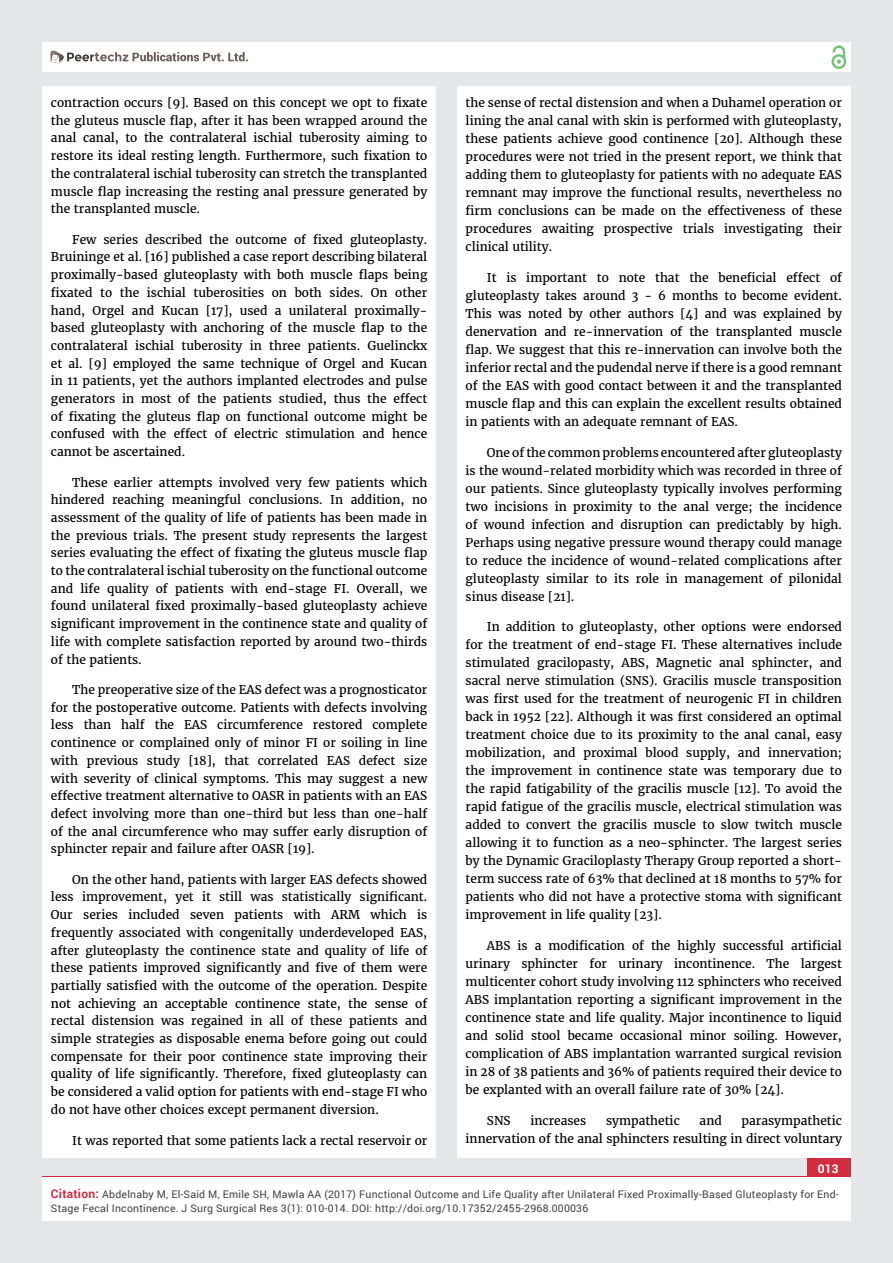
<style>
.page{position:relative;width:893px;height:1263px;background:#e6e7e8}
.page>*{position:absolute;margin:0;border:0;box-sizing:border-box;transform-origin:0 0}
.t1{font:12px/17.7px "Merriweather";color:#000;text-align:justify}
.t2{font:700 12px "Roboto";color:#fff}
.t3{font:10.5px/13.5px "Roboto";letter-spacing:.02em;color:#414042}
.s1{font-weight:700;font-size:12px;color:#cf2e41}
</style>
<div class="page">
<div style="left:42px;top:43px;width:808px;height:29px;background:#fff"></div>
<div style="left:831px;top:54px;width:15px;height:15px;border:2px solid #74c273;border-radius:50%"></div>
<svg style="left:831px;top:45px;width:15px;height:19px"></svg>
<div style="left:807px;top:1157px;width:43px;height:50px;background:#cf2e41"></div>
<svg style="left:49px;top:50px;width:199px;height:14px"></svg>
<div style="left:42px;top:1177px;width:808px;height:43px;background:#fff"></div>
<div style="left:42px;top:87px;width:394px;height:1071px;background:#fff"></div>
<div style="left:457px;top:87px;width:393px;height:1071px;background:#fff"></div>
<p class="t1" style="left:51px;top:94px;width:378px">contraction occurs [9]. Based on this concept we opt to fixate the gluteus muscle flap, after it has been wrapped around the anal canal, to the contralateral ischial tuberosity aiming to restore its ideal resting length. Furthermore, such fixation to the contralateral ischial tuberosity can stretch the transplanted muscle flap increasing the resting anal pressure generated by the transplanted muscle.</p>
<p class="t1" style="left:51px;top:231px;width:378px;text-indent:21px">Few series described the outcome of fixed gluteoplasty.<br>Bruininge et al. [16] published a case report describing bilateral proximally-based gluteoplasty with both muscle flaps being fixated to the ischial tuberosities on both sides. On other hand, Orgel and Kucan [17], used a unilateral proximally&shy;based gluteoplasty with anchoring of the muscle flap to the contralateral ischial tuberosity in three patients. Guelinckx et al. [9] employed the same technique of Orgel and Kucan in 11 patients, yet the authors implanted electrodes and pulse generators in most of the patients studied, thus the effect of fixating the gluteus flap on functional outcome might be confused with the effect of electric stimulation and hence cannot be ascertained.</p>
<p class="t1" style="left:51px;top:473px;width:378px;text-indent:21px">These earlier attempts involved very few patients which hindered reaching meaningful conclusions. In addition, no assessment of the quality of life of patients has been made in the previous trials. The present study represents the largest series evaluating the effect of fixating the gluteus muscle flap to the contralateral ischial tuberosity on the functional outcome and life quality of patients with end-stage FI. Overall, we found unilateral fixed proximally-based gluteoplasty achieve significant improvement in the continence state and quality of life with complete satisfaction reported by around two-thirds of the patients.</p>
<p class="t1" style="left:51px;top:681px;width:378px;text-indent:21px">The preoperative size of the EAS defect was a prognosticator for the postoperative outcome. Patients with defects involving less than half the EAS circumference restored complete continence or complained only of minor FI or soiling in line with previous study [18], that correlated EAS defect size with severity of clinical symptoms. This may suggest a new effective treatment alternative to OASR in patients with an EAS defect involving more than one-third but less than one-half of the anal circumference who may suffer early disruption of sphincter repair and failure after OASR [19].</p>
<p class="t1" style="left:51px;top:871px;width:378px;text-indent:21px">On the other hand, patients with larger EAS defects showed less improvement, yet it still was statistically significant.<br>Our series included seven patients with ARM which is frequently associated with congenitally underdeveloped EAS, after gluteoplasty the continence state and quality of life of these patients improved significantly and five of them were partially satisfied with the outcome of the operation. Despite not achieving an acceptable continence state, the sense of rectal distension was regained in all of these patients and simple strategies as disposable enema before going out could compensate for their poor continence state improving their quality of life significantly. Therefore, fixed gluteoplasty can be considered a valid option for patients with end-stage FI who do not have other choices except permanent diversion.</p>
<p class="t1" style="left:72px;top:1132px;width:357px">It was reported that some patients lack a rectal reservoir or</p>
<p class="t1" style="left:466px;top:94px;width:378px">the sense of rectal distension and when a Duhamel operation or lining the anal canal with skin is performed with gluteoplasty, these patients achieve good continence [20]. Although these procedures were not tried in the present report, we think that adding them to gluteoplasty for patients with no adequate EAS remnant may improve the functional results, nevertheless no firm conclusions can be made on the effectiveness of these procedures awaiting prospective trials investigating their clinical utility.</p>
<p class="t1" style="left:466px;top:269px;width:378px;text-indent:21px">It is important to note that the beneficial effect of gluteoplasty takes around 3 - 6 months to become evident.<br>This was noted by other authors [4] and was explained by denervation and re-innervation of the transplanted muscle flap. We suggest that this re-innervation can involve both the inferior rectal and the pudendal nerve if there is a good remnant of the EAS with good contact between it and the transplanted muscle flap and this can explain the excellent results obtained in patients with an adequate remnant of EAS.</p>
<p class="t1" style="left:466px;top:443px;width:378px;text-indent:21px">One of the common problems encountered after gluteoplasty is the wound-related morbidity which was recorded in three of our patients. Since gluteoplasty typically involves performing two incisions in proximity to the anal verge; the incidence of wound infection and disruption can predictably by high.<br>Perhaps using negative pressure wound therapy could manage to reduce the incidence of wound-related complications after gluteoplasty similar to its role in management of pilonidal sinus disease [21].</p>
<p class="t1" style="left:466px;top:618px;width:378px;text-indent:21px">In addition to gluteoplasty, other options were endorsed for the treatment of end-stage FI. These alternatives include stimulated gracilopasty, ABS, Magnetic anal sphincter, and sacral nerve stimulation (SNS). Gracilis muscle transposition was first used for the treatment of neurogenic FI in children back in 1952 [22]. Although it was first considered an optimal treatment choice due to its proximity to the anal canal, easy mobilization, and proximal blood supply, and innervation; the improvement in continence state was temporary due to the rapid fatigability of the gracilis muscle [12]. To avoid the rapid fatigue of the gracilis muscle, electrical stimulation was added to convert the gracilis muscle to slow twitch muscle allowing it to function as a neo-sphincter. The largest series by the Dynamic Graciloplasty Therapy Group reported a short&shy;term success rate of 63% that declined at 18 months to 57% for patients who did not have a protective stoma with significant improvement in life quality [23].</p>
<p class="t1" style="left:466px;top:937px;width:378px;text-indent:21px">ABS is a modification of the highly successful artificial urinary sphincter for urinary incontinence. The largest multicenter cohort study involving 112 sphincters who received ABS implantation reporting a significant improvement in the continence state and life quality. Major incontinence to liquid and solid stool became occasional minor soiling. However, complication of ABS implantation warranted surgical revision in 28 of 38 patients and 36% of patients required their device to be explanted with an overall failure rate of 30% [24].</p>
<p class="t1" style="left:487px;top:1112px;width:25px">SNS</p>
<p class="t1" style="left:530px;top:1112px;width:57px">increases</p>
<p class="t1" style="left:606px;top:1112px;width:75px">sympathetic</p>
<p class="t1" style="left:699px;top:1112px;width:24px">and</p>
<p class="t1" style="left:466px;top:1112px;width:378px;text-align:right">parasympathetic<br>innervation of the anal sphincters resulting in direct voluntary</p>
<p class="t2" style="left:818px;top:1161px;width:22px">013</p>
<p class="t3" style="left:51px;top:1188px;width:789px"><span class="s1">Citation:</span> Abdelnaby M, El-Said M, Emile SH, Mawla AA (2017) Functional Outcome and Life Quality after Unilateral Fixed Proximally-Based Gluteoplasty for End-<br>Stage Fecal Incontinence. J Surg Surgical Res 3(1): 010-014. DOI: http://doi.org/10.17352/2455-2968.000036</p>
</div>
